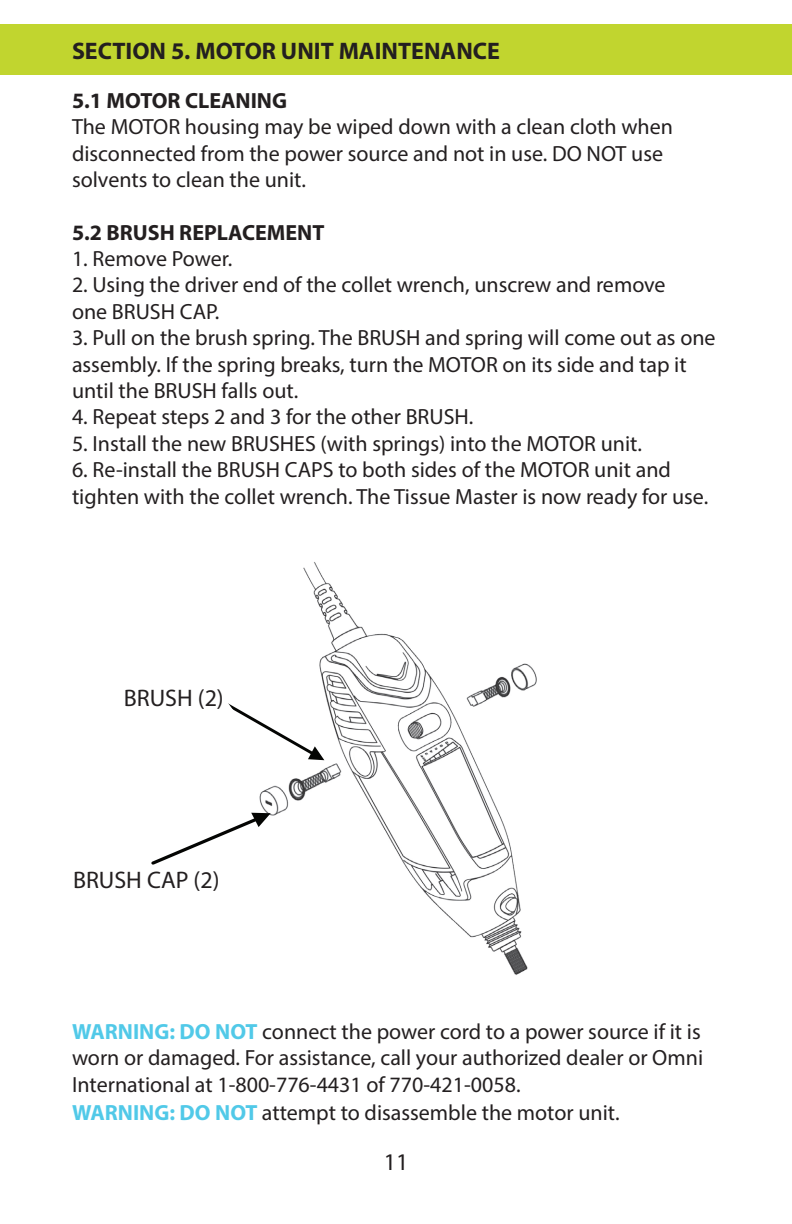
<style>
.page{position:relative;width:792px;height:1224px;background:#fff}
.page>*{position:absolute;margin:0;border:0;box-sizing:border-box;transform-origin:0 0}
.t1{font:700 24px "Myriad Pro";color:#231f20}
.t2{font:24px "Myriad Pro";color:#231f20}
.t3{font:22px/26.4px "Myriad Pro";color:#231f20}
.t4{font:700 22px "Myriad Pro";color:#231f20}
.s1{font-weight:700;color:#51c9e8}
</style>
<div class="page">
<div style="left:0;top:24px;width:792px;height:50px;background:#c1d52f"></div>
<img style="left:251px;top:562px;width:286px;height:413px">
<svg style="left:228px;top:676px;width:97px;height:107px"></svg>
<svg style="left:151px;top:813px;width:120px;height:54px"></svg>
<p class="t1" style="left:72px;top:35px;width:430px">SECTION 5. MOTOR UNIT MAINTENANCE</p>
<p class="t4" style="left:72px;top:86px;width:217px">5.1 MOTOR CLEANING</p>
<p class="t3" style="left:72px;top:113px;width:602px">The MOTOR housing may be wiped down with a clean cloth when disconnected from the power source and not in use. DO NOT use solvents to clean the unit.</p>
<p class="t4" style="left:72px;top:218px;width:254px">5.2 BRUSH REPLACEMENT</p>
<p class="t3" style="left:72px;top:245px;width:162px">1. Remove Power.</p>
<p class="t3" style="left:72px;top:272px;width:595px">2. Using the driver end of the collet wrench, unscrew and remove one BRUSH CAP.</p>
<p class="t3" style="left:72px;top:324px;width:645px">3. Pull on the brush spring. The BRUSH and spring will come out as one assembly. If the spring breaks, turn the MOTOR on its side and tap it until the BRUSH falls out.</p>
<p class="t3" style="left:72px;top:404px;width:403px">4. Repeat steps 2 and 3 for the other BRUSH.</p>
<p class="t3" style="left:72px;top:430px;width:572px">5. Install the new BRUSHES (with springs) into the MOTOR unit.</p>
<p class="t3" style="left:72px;top:456px;width:638px">6. Re-install the BRUSH CAPS to both sides of the MOTOR unit and tighten with the collet wrench. The Tissue Master is now ready for use.</p>
<p class="t2" style="left:124px;top:683px;width:101px">BRUSH (2)</p>
<p class="t2" style="left:73px;top:865px;width:148px">BRUSH CAP (2)</p>
<p class="t3" style="left:72px;top:1018px;width:633px;text-align:justify"><span class="s1">WARNING: DO NOT</span> connect the power cord to a power source if it is worn or damaged. For assistance, call your authorized dealer or Omni International at 1-800-776-4431 of 770-421-0058.</p>
<p class="t3" style="left:72px;top:1100px;width:549px"><span class="s1">WARNING: DO NOT</span> attempt to disassemble the motor unit.</p>
<p class="t2" style="left:384px;top:1147px;width:26px">11</p>
</div>
